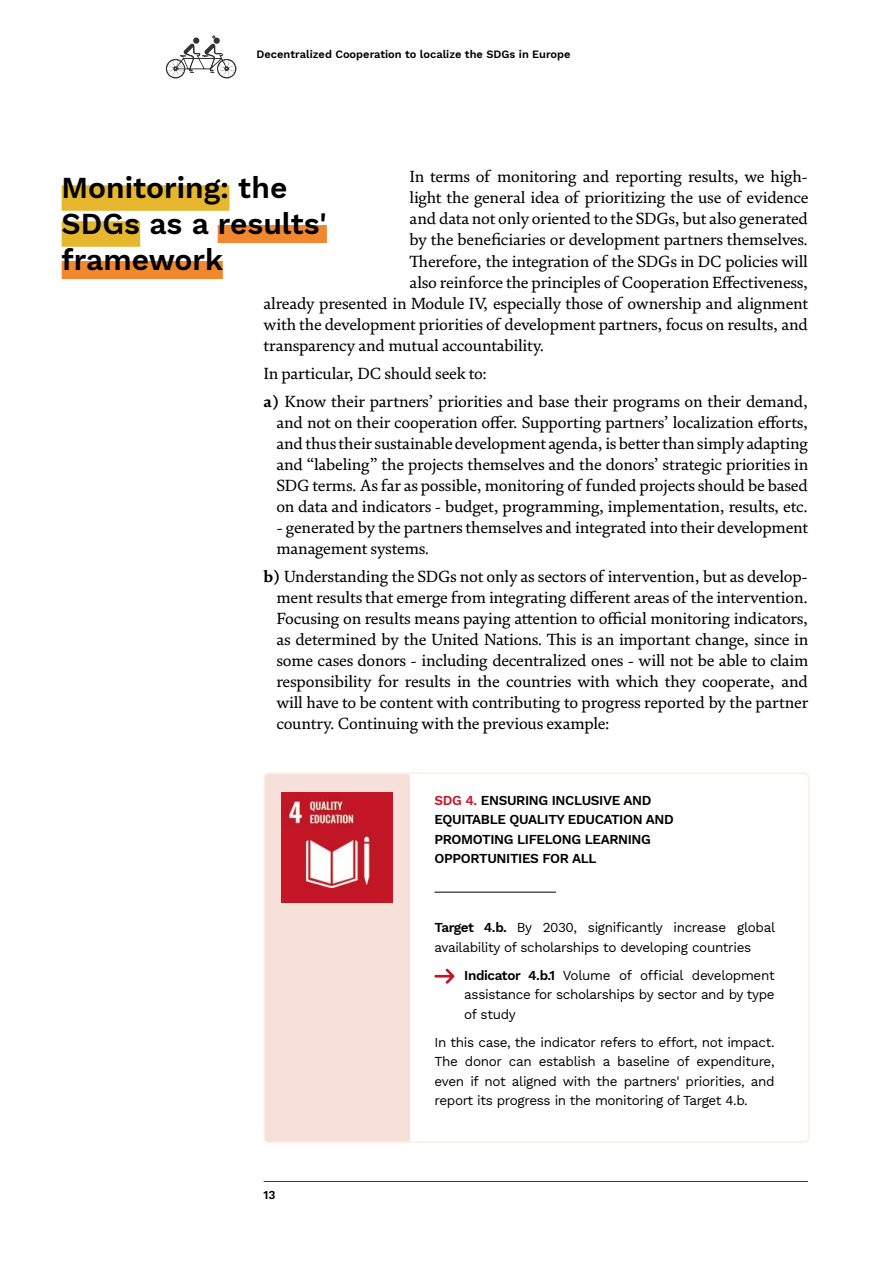
<style>
.page{position:relative;width:893px;height:1263px;background:#fff}
.page>*{position:absolute;margin:0;border:0;box-sizing:border-box;transform-origin:0 0}
.t1{font:30px/36px "Work Sans";color:#000}
.t2{font:16.5px/21px "FS Brabo Pro";letter-spacing:-.01em;color:#000}
.t3{font:13.5px/19.5px "Work Sans";letter-spacing:-.025em;color:#000}
.t4{font:12px "Work Sans";color:#000}
.t5{font:11.1px "Work Sans";color:#000}
.s1{font-weight:700}
.s2{color:#c11627}
</style>
<div class="page">
<svg style="left:166px;top:35px;width:70px;height:43px"></svg>
<hr style="left:264px;top:1181px;width:544px;height:1px;background:#3c3c3b">
<div style="left:62px;top:185px;width:167px;height:26px;background:#e6b62f"></div>
<div style="left:62px;top:221px;width:78px;height:26px;background:#e6b62f"></div>
<div style="left:218px;top:225px;width:109px;height:18px;background:#f1872f"></div>
<div style="left:62px;top:261px;width:161px;height:18px;background:#f1872f"></div>
<div style="left:264px;top:773px;width:146px;height:370px;background:#f6e0d9;border-radius:4px"></div>
<div style="left:264px;top:772px;width:545px;height:371px;border:2px solid #feeee1;border-radius:4px"></div>
<img style="left:282px;top:792px;width:110px;height:111px">
<hr style="left:434px;top:892px;width:122px;height:1px;background:#000">
<svg style="left:434px;top:969px;width:20px;height:15px"></svg>
<p class="t5" style="left:257px;top:46px;width:316px">Decentralized Cooperation to localize the SDGs in Europe</p>
<h1 class="t1" style="left:62px;top:169px;width:267px">Monitoring: the<br>SDGs as a results' framework</h1>
<p class="t2" style="left:410px;top:166px;width:400px">In terms of monitoring and reporting results, we high-</p>
<p class="t2" style="left:410px;top:187px;width:400px">light the general idea of prioritizing the use of evidence</p>
<p class="t2" style="left:410px;top:208px;width:400px">and data not only oriented to the SDGs, but also generated</p>
<p class="t2" style="left:410px;top:229px;width:400px">by the beneficiaries or development partners themselves.</p>
<p class="t2" style="left:410px;top:250px;width:400px">Therefore, the integration of the SDGs in DC policies will</p>
<p class="t2" style="left:410px;top:271px;width:400px">also reinforce the principles of Cooperation Effectiveness,</p>
<p class="t2" style="left:264px;top:292px;width:546px">already presented in Module IV, especially those of ownership and alignment</p>
<p class="t2" style="left:264px;top:313px;width:546px">with the development priorities of development partners, focus on results, and</p>
<p class="t2" style="left:264px;top:334px;width:282px">transparency and mutual accountability.</p>
<p class="t2" style="left:264px;top:358px;width:546px;line-height:28.2px">In particular, DC should seek to:<br><span class="s1">a)</span> Know their partners’ priorities and base their programs on their demand,</p>
<p class="t2" style="left:276px;top:411px;width:533px;text-align:justify">and not on their cooperation offer. Supporting partners’ localization efforts, and thus their sustainable development agenda, is better than simply adapting and “labeling” the projects themselves and the donors’ strategic priorities in SDG terms. As far as possible, monitoring of funded projects should be based on data and indicators - budget, programming, implementation, results, etc.</p>
<p class="t2" style="left:276px;top:516px;width:533px">- generated by the partners themselves and integrated into their development management systems.</p>
<p class="t2" style="left:276px;top:566px;width:534px;text-align:justify;text-indent:-13px"><span class="s1">b)</span> Understanding the SDGs not only as sectors of intervention, but as develop&shy;ment results that emerge from integrating different areas of the intervention.<br>Focusing on results means paying attention to official monitoring indicators, as determined by the United Nations. This is an important change, since in some cases donors - including decentralized ones - will not be able to claim responsibility for results in the countries with which they cooperate, and will have to be content with contributing to progress reported by the partner country. Continuing with the previous example:</p>
<p class="t3" style="left:434px;top:790px;width:241px"><span class="s2">SDG 4.</span> ENSURING INCLUSIVE AND<br>EQUITABLE QUALITY EDUCATION AND<br>PROMOTING LIFELONG LEARNING<br>OPPORTUNITIES FOR ALL</p>
<p class="t4" style="left:264px;top:1185px;width:14px">13</p>
<p class="t3" style="left:434px;top:917px;width:342px">Target 4.b. By 2030, significantly increase global availability of scholarships to developing countries</p>
<p class="t3" style="left:464px;top:965px;width:312px;text-align:justify">Indicator 4.b.1 Volume of official development assistance for scholarships by sector and by type of study</p>
<p class="t3" style="left:434px;top:1032px;width:342px;text-align:justify">In this case, the indicator refers to effort, not impact.<br>The donor can establish a baseline of expenditure, even if not aligned with the partners' priorities, and report its progress in the monitoring of Target 4.b.</p>
</div>
